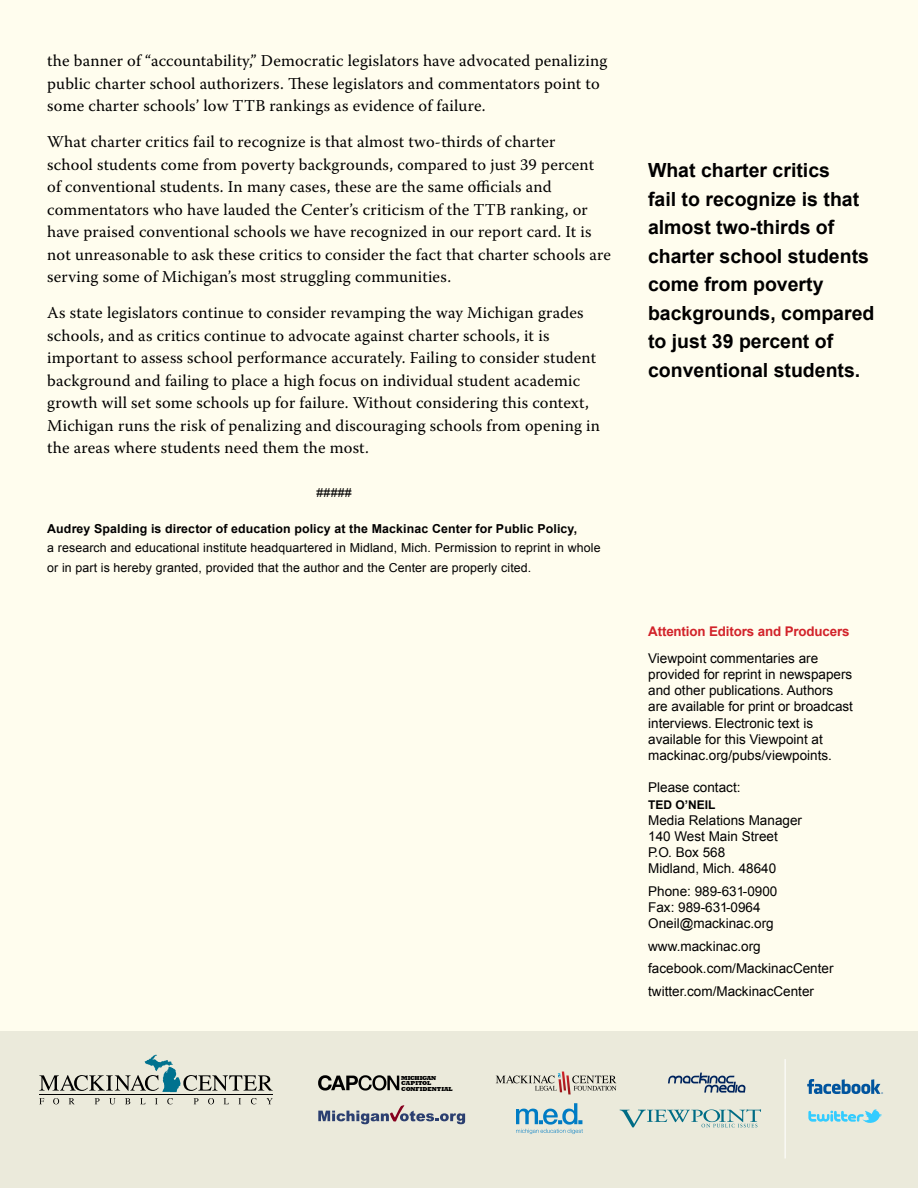
<style>
.page{position:relative;width:918px;height:1188px;background:#fffdee}
.page>*{position:absolute;margin:0;border:0;box-sizing:border-box;transform-origin:0 0}
.t1{font:700 19.5px/28.5px "Arial";color:#000}
.t2{font:16.5px/22.5px "Warnock Pro";letter-spacing:.01em;color:#000}
.t3{font:13.5px/16.2px "Arial";color:#000}
.t4{font:700 13.35px "Arial";letter-spacing:-.01em;color:#d2232a}
.t5{font:12.3px/19.5px "Arial";letter-spacing:.01em;color:#000}
.t6{font:700 12.3px "Arial";letter-spacing:.01em;color:#000}
.t7{font:700 12px "Arial";color:#000}
.t8{font:800 6px/5.2px "Rockwell";color:#000}
</style>
<div class="page">
<div style="left:0;top:1031px;width:918px;height:157px;background:#ebeadb"></div>
<hr style="left:785px;top:1059px;width:1px;height:99px;background:#fff">
<svg style="left:39px;top:1054px;width:844px;height:80px"></svg>
<p class="t2" style="left:47px;top:49px;width:562px">the banner of “accountability,” Democratic legislators have advocated penalizing public charter school authorizers. These legislators and commentators point to some charter schools’ low TTB rankings as evidence of failure.</p>
<p class="t2" style="left:47px;top:130px;width:565px">What charter critics fail to recognize is that almost two-thirds of charter<br>school students come from poverty backgrounds, compared to just 39 percent of conventional students. In many cases, these are the same officials and commentators who have lauded the Center’s criticism of the TTB ranking, or have praised conventional schools we have recognized in our report card. It is not unreasonable to ask these critics to consider the fact that charter schools are serving some of Michigan’s most struggling communities.</p>
<p class="t2" style="left:47px;top:301px;width:554px">As state legislators continue to consider revamping the way Michigan grades schools, and as critics continue to advocate against charter schools, it is important to assess school performance accurately. Failing to consider student background and failing to place a high focus on individual student academic growth will set some schools up for failure. Without considering this context, Michigan runs the risk of penalizing and discouraging schools from opening in the areas where students need them the most.</p>
<p class="t5" style="left:316px;top:483px;width:37px">#####</p>
<p class="t6" style="left:47px;top:520px;width:531px">Audrey Spalding is director of education policy at the Mackinac Center for Public Policy,</p>
<p class="t5" style="left:47px;top:538px;width:555px">a research and educational institute headquartered in Midland, Mich. Permission to reprint in whole or in part is hereby granted, provided that the author and the Center are properly cited.</p>
<p class="t8" style="left:401px;top:1075px;width:53px">MICHIGAN<br>CAPITOL<br>CONFIDENTIAL</p>
<p class="t1" style="left:648px;top:157px;width:228px">What charter critics<br>fail to recognize is that almost two-thirds of charter school students come from poverty backgrounds, compared to just 39 percent of conventional students.</p>
<p class="t4" style="left:648px;top:622px;width:203px">Attention Editors and Producers</p>
<p class="t3" style="left:648px;top:650px;width:206px">Viewpoint commentaries are provided for reprint in newspapers and other publications. Authors are available for print or broadcast interviews. Electronic text is available for this Viewpoint at mackinac.org/pubs/viewpoints.</p>
<p class="t3" style="left:648px;top:780px;width:94px">Please contact:</p>
<p class="t7" style="left:648px;top:796px;width:69px">TED O’NEIL</p>
<p class="t3" style="left:648px;top:812px;width:155px">Media Relations Manager<br>140 West Main Street<br>P.O. Box 568<br>Midland, Mich. 48640</p>
<p class="t3" style="left:648px;top:883px;width:131px">Phone: 989-631-0900<br>Fax: 989-631-0964<br>Oneil@mackinac.org</p>
<p class="t3" style="left:648px;top:935px;width:187px;line-height:22.5px">www.mackinac.org facebook.com/MackinacCenter twitter.com/MackinacCenter</p>
<p class="t3" style="left:648px;top:661px;width:206px">Viewpoint commentaries are provided for reprint in newspapers and other publications. Authors are available for print or broadcast interviews. Electronic text is available at www.mackinac.org.</p>
<p class="t3" style="left:648px;top:774px;width:94px">Please contact:</p>
<p class="t7" style="left:648px;top:791px;width:69px">TED O’NEIL</p>
<p class="t3" style="left:648px;top:807px;width:155px">Media Relations Manager<br>140 West Main Street<br>P.O. Box 568<br>Midland, Mich. 48640</p>
<p class="t3" style="left:648px;top:878px;width:131px">Phone: 989-631-0900<br>Fax: 989-631-0964<br>Oneil@mackinac.org</p>
<p class="t3" style="left:648px;top:930px;width:187px;line-height:22.5px">www.mackinac.org facebook.com/MackinacCenter twitter.com/MackinacCenter</p>
</div>
